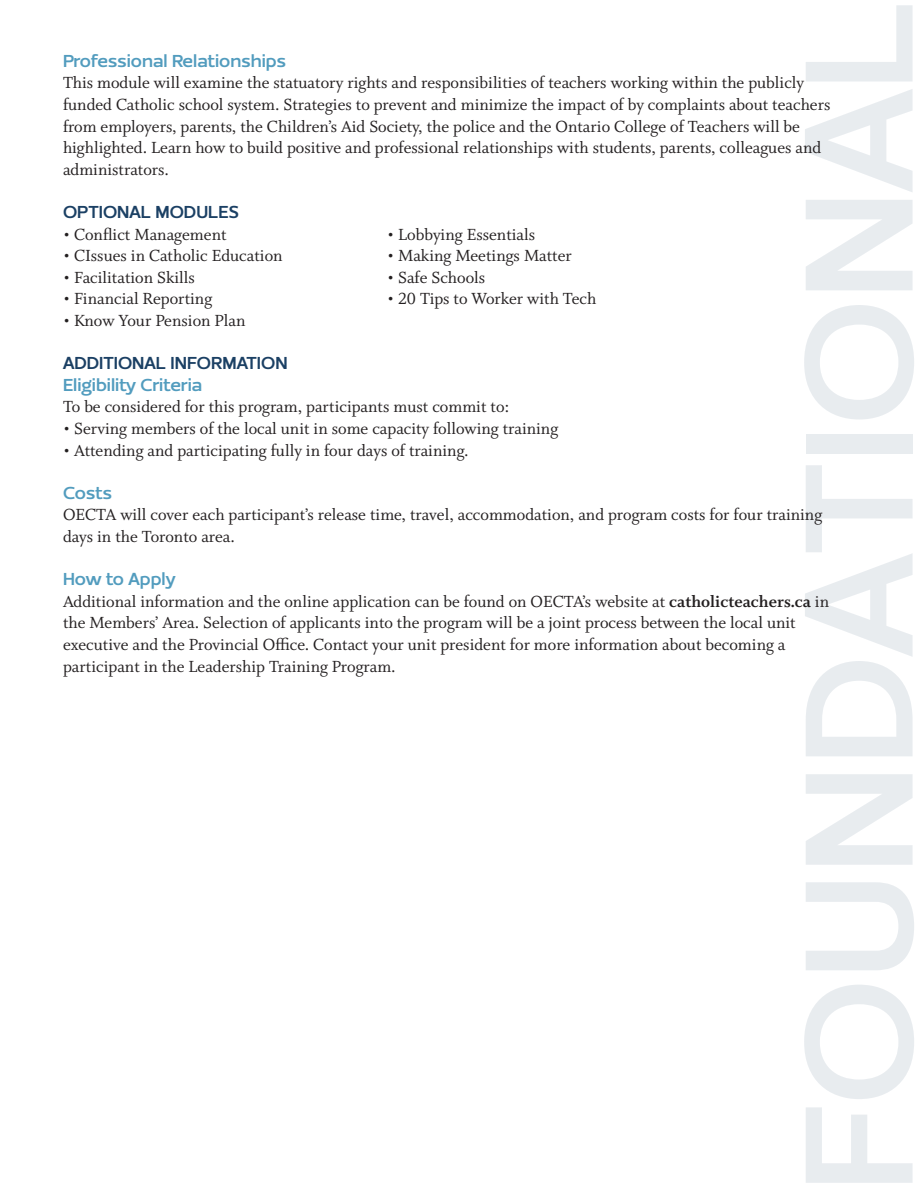
<style>
.page{position:relative;width:918px;height:1188px;background:#fff}
.page>*{position:absolute;margin:0;border:0;box-sizing:border-box;transform-origin:0 0}
.t1{font:18px/21.6px "Whitman Roman LF";color:#231f20}
.t2{font:700 18px "Ezzo";color:#529cbe}
.t3{font:700 18px "Ezzo";color:#1b4064}
.s1{font-family:"Whitman Bold LF"}
</style>
<div class="page">
<svg style="left:806px;top:1107px;width:107px;height:76px"></svg>
<svg style="left:804px;top:985px;width:110px;height:114px"></svg>
<svg style="left:806px;top:882px;width:108px;height:88px"></svg>
<svg style="left:806px;top:774px;width:107px;height:91px"></svg>
<svg style="left:805px;top:465px;width:108px;height:291px"></svg>
<div style="left:806px;top:434px;width:107px;height:20px;background:#e8ecef"></div>
<svg style="left:804px;top:305px;width:110px;height:115px"></svg>
<svg style="left:806px;top:200px;width:107px;height:90px"></svg>
<svg style="left:805px;top:89px;width:108px;height:103px"></svg>
<svg style="left:806px;top:5px;width:107px;height:77px"></svg>
<p class="t2" style="left:63px;top:49px;width:225px">Professional Relationships</p>
<p class="t1" style="left:63px;top:72px;width:769px">This module will examine the statuatory rights and responsibilities of teachers working within the publicly funded Catholic school system. Strategies to prevent and minimize the impact of by complaints about teachers from employers, parents, the Children’s Aid Society, the police and the Ontario College of Teachers will be highlighted. Learn how to build positive and professional relationships with students, parents, colleagues and administrators.</p>
<p class="t3" style="left:63px;top:200px;width:177px">OPTIONAL MODULES</p>
<p class="t1" style="left:63px;top:224px;width:165px">• Conflict Management</p>
<p class="t1" style="left:387px;top:224px;width:150px">• Lobbying Essentials</p>
<p class="t1" style="left:63px;top:245px;width:221px">• CIssues in Catholic Education</p>
<p class="t1" style="left:387px;top:245px;width:186px">• Making Meetings Matter</p>
<p class="t1" style="left:63px;top:267px;width:133px">• Facilitation Skills</p>
<p class="t1" style="left:387px;top:267px;width:100px">• Safe Schools</p>
<p class="t1" style="left:63px;top:288px;width:151px">• Financial Reporting</p>
<p class="t1" style="left:387px;top:288px;width:211px">• 20 Tips to Worker with Tech</p>
<p class="t1" style="left:63px;top:310px;width:184px">• Know Your Pension Plan</p>
<p class="t3" style="left:63px;top:352px;width:226px">ADDITIONAL INFORMATION</p>
<p class="t2" style="left:63px;top:373px;width:141px">Eligibility Criteria</p>
<p class="t1" style="left:63px;top:396px;width:448px">To be considered for this program, participants must commit to:</p>
<p class="t1" style="left:63px;top:418px;width:497px">• Serving members of the local unit in some capacity following training</p>
<p class="t1" style="left:63px;top:440px;width:407px">• Attending and participating fully in four days of training.</p>
<p class="t2" style="left:63px;top:481px;width:50px">Costs</p>
<p class="t1" style="left:63px;top:504px;width:761px">OECTA will cover each participant’s release time, travel, accommodation, and program costs for four training days in the Toronto area.</p>
<p class="t2" style="left:63px;top:568px;width:114px">How to Apply</p>
<p class="t1" style="left:63px;top:591px;width:768px">Additional information and the online application can be found on OECTA’s website at <span class="s1">catholicteachers.ca</span> in the Members’ Area. Selection of applicants into the program will be a joint process between the local unit executive and the Provincial Office. Contact your unit president for more information about becoming a participant in the Leadership Training Program.</p>
</div>
